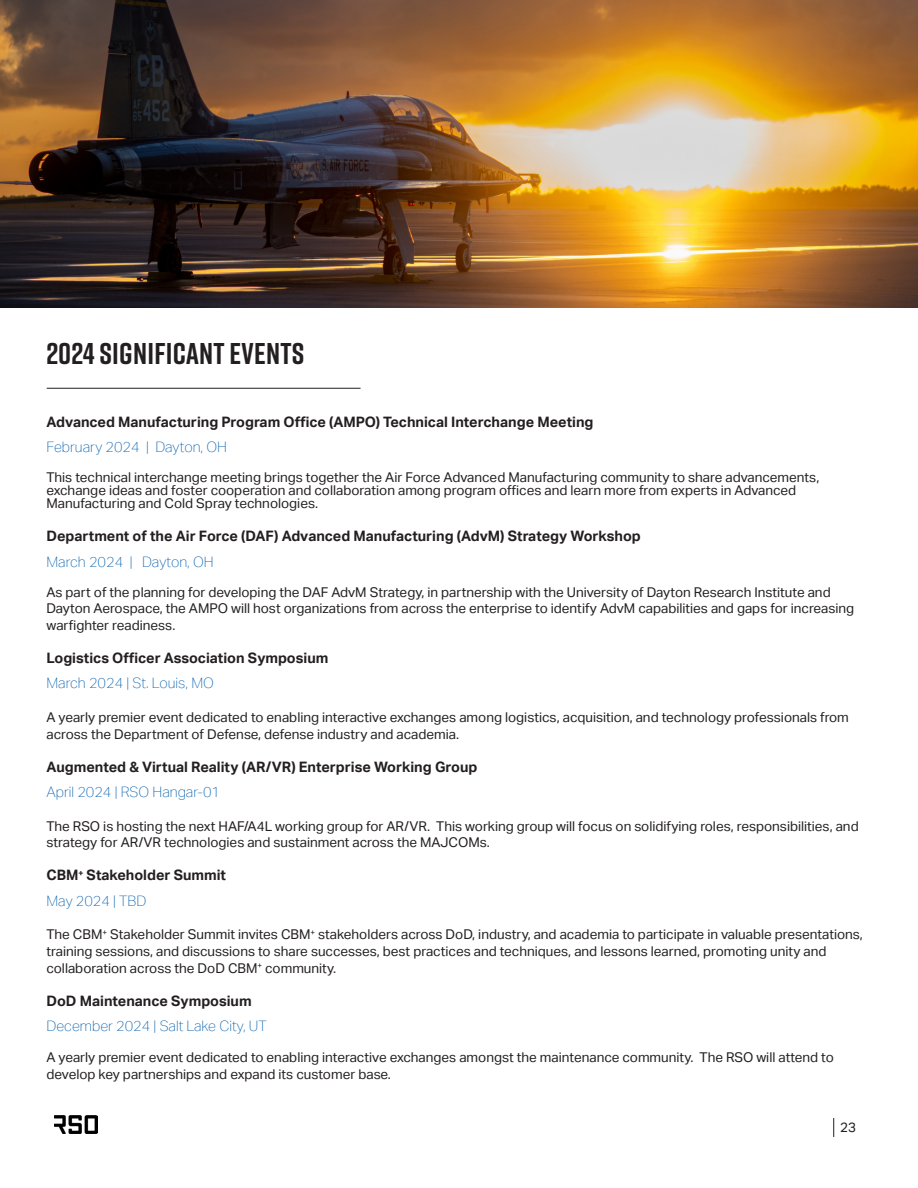
<style>
.page{position:relative;width:918px;height:1188px;background:#fff}
.page>*{position:absolute;margin:0;border:0;box-sizing:border-box;transform-origin:0 0}
.t1{font:700 30px "Rift";letter-spacing:.01em;color:#231f20}
.t2{font:700 14.4px "Aktiv Grotesk";color:#231f20}
.t3{font:100 14.4px "Aktiv Grotesk";color:#015dac}
.t4{font:13.5px/16.8px "Aktiv Grotesk";color:#231f20}
</style>
<div class="page">
<img style="left:54px;top:1115px;width:43px;height:19px">
<svg style="left:833px;top:1118px;width:1px;height:19px"></svg>
<img style="left:0;top:0;width:918px;height:308px">
<hr style="left:47px;top:388px;width:314px;height:1px;background:#231f20">
<p class="t1" style="left:46px;top:332px;width:259px">2024 SIGNIFICANT EVENTS</p>
<p class="t2" style="left:46px;top:413px;width:549px">Advanced Manufacturing Program Office (AMPO) Technical Interchange Meeting</p>
<p class="t3" style="left:46px;top:439px;width:182px">February 2024 | Dayton, OH</p>
<p class="t4" style="left:46px;top:471px;width:774px;line-height:13.2px">This technical interchange meeting brings together the Air Force Advanced Manufacturing community to share advancements, exchange ideas and foster cooperation and collaboration among program offices and learn more from experts in Advanced<br>Manufacturing and Cold Spray technologies.</p>
<p class="t2" style="left:46px;top:528px;width:596px">Department of the Air Force (DAF) Advanced Manufacturing (AdvM) Strategy Workshop</p>
<p class="t3" style="left:46px;top:553px;width:169px">March 2024 | Dayton, OH</p>
<p class="t4" style="left:46px;top:583px;width:809px">As part of the planning for developing the DAF AdvM Strategy, in partnership with the University of Dayton Research Institute and<br>Dayton Aerospace, the AMPO will host organizations from across the enterprise to identify AdvM capabilities and gaps for increasing warfighter readiness.</p>
<p class="t2" style="left:46px;top:650px;width:284px">Logistics Officer Association Symposium</p>
<p class="t3" style="left:46px;top:675px;width:169px">March 2024 | St. Louis, MO</p>
<p class="t4" style="left:46px;top:709px;width:804px">A yearly premier event dedicated to enabling interactive exchanges among logistics, acquisition, and technology professionals from across the Department of Defense, defense industry and academia.</p>
<p class="t2" style="left:46px;top:758px;width:432px">Augmented &amp; Virtual Reality (AR/VR) Enterprise Working Group</p>
<p class="t3" style="left:46px;top:784px;width:175px">April 2024 | RSO Hangar-01</p>
<p class="t4" style="left:46px;top:817px;width:814px">The RSO is hosting the next HAF/A4L working group for AR/VR. This working group will focus on solidifying roles, responsibilities, and strategy for AR/VR technologies and sustainment across the MAJCOMs.</p>
<p class="t2" style="left:46px;top:867px;width:181px">CBM<sup>+</sup> Stakeholder Summit</p>
<p class="t3" style="left:46px;top:892px;width:102px">May 2024 | TBD</p>
<p class="t4" style="left:46px;top:926px;width:818px">The CBM<sup>+</sup> Stakeholder Summit invites CBM<sup>+</sup> stakeholders across DoD, industry, and academia to participate in valuable presentations, training sessions, and discussions to share successes, best practices and techniques, and lessons learned, promoting unity and collaboration across the DoD CBM<sup>+</sup> community.</p>
<p class="t2" style="left:46px;top:992px;width:207px">DoD Maintenance Symposium</p>
<p class="t3" style="left:46px;top:1018px;width:222px">December 2024 | Salt Lake City, UT</p>
<p class="t4" style="left:46px;top:1049px;width:789px">A yearly premier event dedicated to enabling interactive exchanges amongst the maintenance community. The RSO will attend to develop key partnerships and expand its customer base.</p>
<p class="t4" style="left:840px;top:1119px;width:17px">23</p>
</div>
